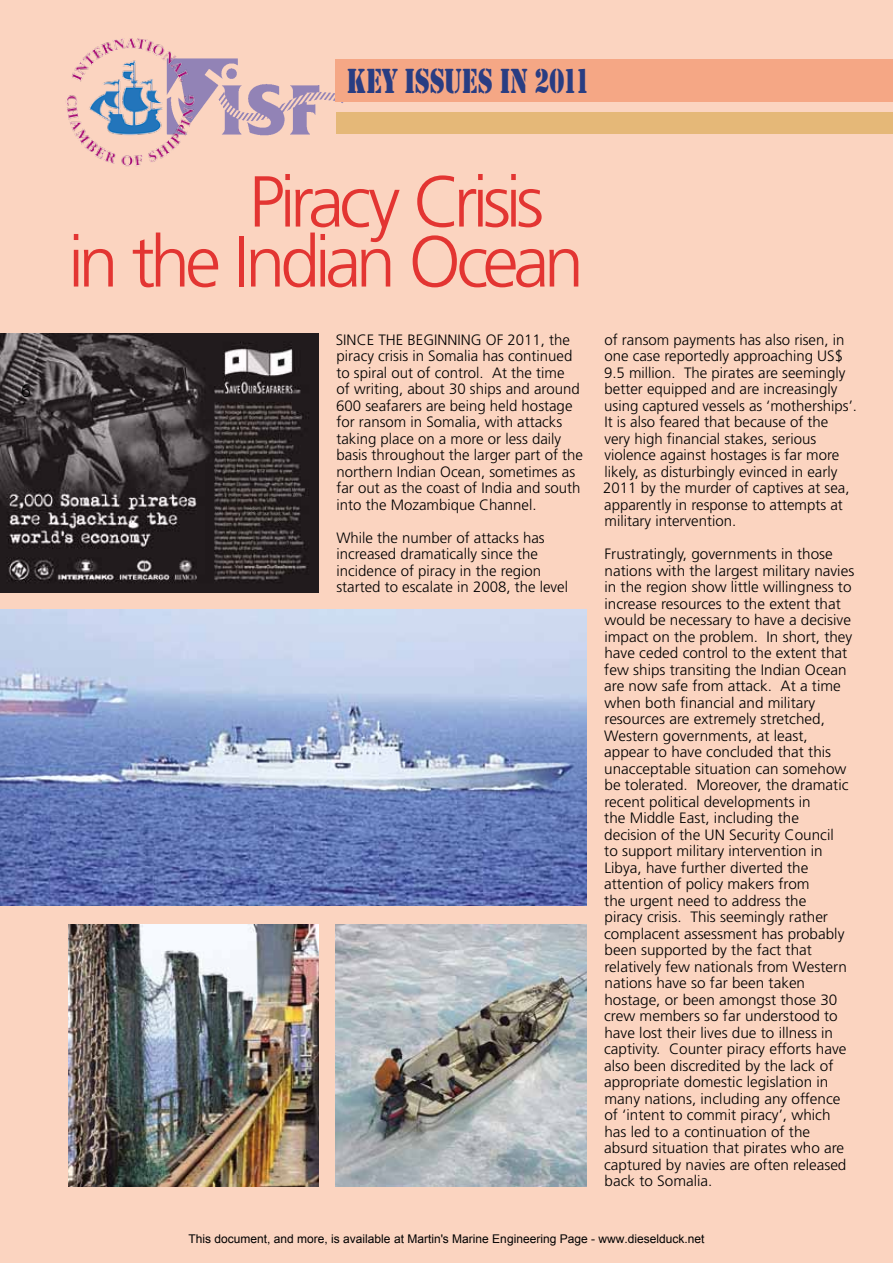
<style>
.page{position:relative;width:893px;height:1263px;background:#fbd4c0}
.page>*{position:absolute;margin:0;border:0;box-sizing:border-box;transform-origin:0 0}
.t1{font:300 72px/60px "Frutiger";letter-spacing:-.075em;color:#e33532}
.t2{font:36px "Stencil";letter-spacing:-.02em;color:#293d82;scale:.75 1}
.t3{font:300 18px "Frutiger";color:#000}
.t4{font:300 15px/16.5px "Frutiger";color:#000}
.t5{font:12px "Arial";color:#000}
</style>
<div class="page">
<img style="left:0;top:333px;width:319px;height:259px">
<img style="left:336px;top:924px;width:251px;height:262px">
<img style="left:0;top:609px;width:587px;height:297px">
<img style="left:68px;top:924px;width:251px;height:262px">
<div style="left:336px;top:113px;width:557px;height:21px;background:#e5b878"></div>
<img style="left:207px;top:58px;width:140px;height:78px">
<div style="left:336px;top:60px;width:557px;height:42px;background:#f5a785"></div>
<img style="left:67px;top:38px;width:140px;height:129px">
<p class="t3" style="left:21px;top:380px;width:12px">6</p>
<h2 class="t2" style="left:347px;top:60px;width:327px">KEY ISSUES IN 2011</h2>
<h1 class="t1" style="left:68px;top:172px;width:517px;text-indent:181px">Piracy Crisis in the Indian Ocean</h1>
<p class="t4" style="left:336px;top:331px;width:249px">SINCE THE BEGINNING OF 2011, the piracy crisis in Somalia has continued to spiral out of control. At the time<br>of writing, about 30 ships and around 600 seafarers are being held hostage for ransom in Somalia, with attacks taking place on a more or less daily basis throughout the larger part of the northern Indian Ocean, sometimes as far out as the coast of India and south into the Mozambique Channel.</p>
<p class="t4" style="left:336px;top:529px;width:233px">While the number of attacks has increased dramatically since the incidence of piracy in the region started to escalate in 2008, the level</p>
<p class="t4" style="left:603px;top:331px;width:255px">of ransom payments has also risen, in one case reportedly approaching US$ 9.5 million. The pirates are seemingly better equipped and are increasingly using captured vessels as ‘motherships’.<br>It is also feared that because of the<br>very high financial stakes, serious violence against hostages is far more likely, as disturbingly evinced in early 2011 by the murder of captives at sea, apparently in response to attempts at military intervention.</p>
<p class="t4" style="left:604px;top:546px;width:252px">Frustratingly, governments in those nations with the largest military navies in the region show little willingness to increase resources to the extent that would be necessary to have a decisive impact on the problem. In short, they have ceded control to the extent that few ships transiting the Indian Ocean are now safe from attack. At a time when both financial and military resources are extremely stretched, Western governments, at least, appear to have concluded that this unacceptable situation can somehow be tolerated. Moreover, the dramatic recent political developments in<br>the Middle East, including the decision of the UN Security Council<br>to support military intervention in Libya, have further diverted the attention of policy makers from<br>the urgent need to address the<br>piracy crisis. This seemingly rather complacent assessment has probably been supported by the fact that relatively few nationals from Western nations have so far been taken hostage, or been amongst those 30 crew members so far understood to have lost their lives due to illness in captivity. Counter piracy efforts have also been discredited by the lack of appropriate domestic legislation in many nations, including any offence of ‘intent to commit piracy’, which has led to a continuation of the absurd situation that pirates who are captured by navies are often released back to Somalia.</p>
<p class="t5" style="left:189px;top:1231px;width:517px">This document, and more, is available at Martin's Marine Engineering Page - www.dieselduck.net</p>
</div>
